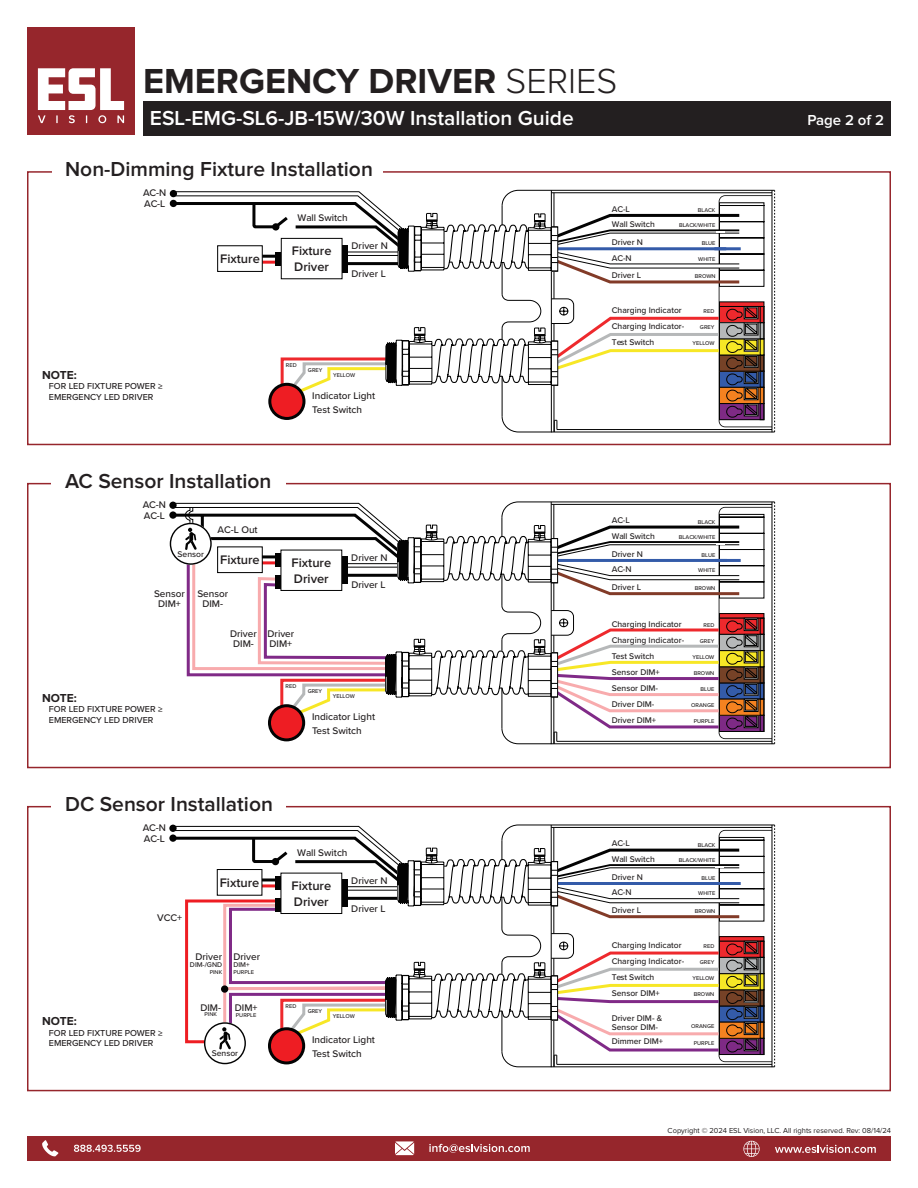
<style>
.page{position:relative;width:918px;height:1188px;background:#fff}
.page>*{position:absolute;margin:0;border:0;box-sizing:border-box;transform-origin:0 0}
.t1{font:700 36px "Proxima Nova";color:#231f20}
.subhead_left_14pt{font:600 21px "Proxima Nova";color:#231f20}
.t2{font:600 21px "Proxima Nova";color:#fff}
.t3{font:600 15px "Proxima Nova";color:#fff}
.t4{font:600 12.9px/15.5px "Proxima Nova";color:#231f20}
.caption_8pt{font:700 12px "Proxima Nova";color:#231f20}
.t5{font:500 10.05px/10.1px "Proxima Nova";color:#231f20}
.caption_8pt-2{font:500 9px/10.8px "Proxima Nova";color:#231f20}
.t6{font:500 8.55px/16px "Proxima Nova";color:#231f20}
.t7{font:7.5px "Proxima Nova";color:#231f20}
.t8{font:500 7.2px "Proxima Nova";color:#231f20}
.t9{font:500 5.7px "Proxima Nova";color:#231f20}
.s1{font-weight:300}
</style>
<div class="page">
<div style="left:27px;top:806px;width:864px;height:285px;border:2px solid #96262c"></div>
<div style="left:52px;top:795px;width:234px;height:24px;background:#fff"></div>
<div style="left:27px;top:483px;width:864px;height:285px;border:2px solid #96262c"></div>
<div style="left:52px;top:472px;width:234px;height:24px;background:#fff"></div>
<div style="left:27px;top:171px;width:864px;height:274px;border:2px solid #96262c"></div>
<div style="left:52px;top:160px;width:330px;height:25px;background:#fff"></div>
<svg style="left:170px;top:190px;width:605px;height:243px"></svg>
<svg style="left:170px;top:501px;width:605px;height:244px"></svg>
<svg style="left:170px;top:824px;width:605px;height:244px"></svg>
<div style="left:27px;top:1136px;width:864px;height:25px;background:#96262c"></div>
<div style="left:143px;top:101px;width:748px;height:35px;background:#231f20"></div>
<svg style="left:27px;top:27px;width:108px;height:108px"></svg>
<svg style="left:42px;top:1140px;width:16px;height:16px"></svg>
<svg style="left:74px;top:1145px;width:67px;height:7px"></svg>
<svg style="left:395px;top:1141px;width:19px;height:14px"></svg>
<svg style="left:429px;top:1144px;width:101px;height:9px"></svg>
<svg style="left:743px;top:1141px;width:17px;height:16px"></svg>
<svg style="left:775px;top:1145px;width:101px;height:8px"></svg>
<h1 class="t1" style="left:143px;top:60px;width:476px">EMERGENCY DRIVER <span class="s1">SERIES</span></h1>
<h2 class="t2" style="left:150px;top:106px;width:425px">ESL-EMG-SL6-JB-15W/30W Installation Guide</h2>
<h3 class="t3" style="left:807px;top:112px;width:78px">Page 2 of 2</h3>
<p class="subhead_left_14pt" style="left:65px;top:158px;width:309px">Non-Dimming Fixture Installation</p>
<p class="t5" style="left:143px;top:187px;width:25px;line-height:11.1px">AC-N<br>AC-L</p>
<h3 class="t4" style="left:220px;top:251px;width:41px">Fixture</h3>
<p class="t5" style="left:298px;top:212px;width:52px">Wall Switch</p>
<h3 class="t4" style="left:292px;top:244px;width:41px">Fixture<br>Driver</h3>
<p class="t5" style="left:352px;top:241px;width:38px">Driver N</p>
<p class="t5" style="left:352px;top:268px;width:36px">Driver L</p>
<p class="caption_8pt" style="left:42px;top:368px;width:36px">NOTE:</p>
<p class="caption_8pt-2" style="left:49px;top:381px;width:115px">FOR LED FIXTURE POWER ≥<br>EMERGENCY LED DRIVER</p>
<p class="t9" style="left:286px;top:361px;width:12px">RED</p>
<p class="t9" style="left:308px;top:366px;width:16px">GREY</p>
<p class="t9" style="left:333px;top:370px;width:24px">YELLOW</p>
<p class="t5" style="left:312px;top:388px;width:65px;line-height:13.8px">Indicator Light<br>Test Switch</p>
<p class="subhead_left_14pt" style="left:65px;top:469px;width:208px">AC Sensor Installation</p>
<p class="t5" style="left:143px;top:498px;width:25px;line-height:11.1px">AC-N<br>AC-L</p>
<p class="t6" style="left:178px;top:546px;width:28px">Sensor</p>
<p class="t5" style="left:218px;top:524px;width:42px">AC-L Out</p>
<h3 class="t4" style="left:220px;top:552px;width:41px">Fixture</h3>
<p class="t5" style="left:154px;top:588px;width:32px;text-align:center">Sensor<br>DIM+</p>
<p class="t5" style="left:197px;top:588px;width:32px;text-align:center">Sensor<br>DIM-</p>
<h3 class="t4" style="left:292px;top:555px;width:41px">Fixture<br>Driver</h3>
<p class="t5" style="left:351px;top:552px;width:38px">Driver N</p>
<p class="t5" style="left:351px;top:580px;width:36px">Driver L</p>
<p class="caption_8pt" style="left:42px;top:691px;width:36px">NOTE:</p>
<p class="caption_8pt-2" style="left:49px;top:704px;width:115px">FOR LED FIXTURE POWER ≥<br>EMERGENCY LED DRIVER</p>
<p class="t5" style="left:230px;top:628px;width:28px">Driver<br>DIM-</p>
<p class="t5" style="left:268px;top:628px;width:28px">Driver<br>DIM+</p>
<p class="t9" style="left:286px;top:682px;width:12px">RED</p>
<p class="t9" style="left:308px;top:687px;width:16px">GREY</p>
<p class="t9" style="left:333px;top:692px;width:24px">YELLOW</p>
<p class="t5" style="left:312px;top:710px;width:65px;line-height:13.8px">Indicator Light<br>Test Switch</p>
<p class="subhead_left_14pt" style="left:65px;top:792px;width:209px">DC Sensor Installation</p>
<p class="t5" style="left:143px;top:822px;width:25px">AC-N</p>
<p class="t5" style="left:144px;top:833px;width:23px">AC-L</p>
<p class="t5" style="left:157px;top:912px;width:27px">VCC+</p>
<h3 class="t4" style="left:220px;top:875px;width:41px">Fixture</h3>
<p class="t5" style="left:297px;top:847px;width:52px">Wall Switch</p>
<h3 class="t4" style="left:292px;top:879px;width:41px">Fixture<br>Driver</h3>
<p class="t5" style="left:351px;top:875px;width:38px">Driver N</p>
<p class="t5" style="left:351px;top:903px;width:36px">Driver L</p>
<p class="caption_8pt" style="left:42px;top:1014px;width:36px">NOTE:</p>
<p class="caption_8pt-2" style="left:49px;top:1027px;width:115px">FOR LED FIXTURE POWER ≥<br>EMERGENCY LED DRIVER</p>
<p class="t5" style="left:196px;top:952px;width:28px">Driver</p>
<p class="t8" style="left:190px;top:960px;width:34px">DIM-/GND</p>
<p class="t5" style="left:233px;top:952px;width:28px">Driver</p>
<p class="t8" style="left:233px;top:960px;width:18px">DIM+</p>
<p class="t9" style="left:210px;top:968px;width:14px">PINK</p>
<p class="t9" style="left:233px;top:968px;width:22px">PURPLE</p>
<p class="t5" style="left:200px;top:1002px;width:22px">DIM-</p>
<p class="t5" style="left:235px;top:1002px;width:24px">DIM+</p>
<p class="t9" style="left:205px;top:1010px;width:14px">PINK</p>
<p class="t9" style="left:236px;top:1011px;width:22px">PURPLE</p>
<p class="t9" style="left:286px;top:1002px;width:12px">RED</p>
<p class="t9" style="left:308px;top:1007px;width:16px">GREY</p>
<p class="t9" style="left:333px;top:1012px;width:24px">YELLOW</p>
<p class="t5" style="left:312px;top:1035px;width:65px">Indicator Light</p>
<p class="t6" style="left:212px;top:1045px;width:28px">Sensor</p>
<p class="t5" style="left:312px;top:1048px;width:51px">Test Switch</p>
<p class="t6" style="left:612px;top:201px;width:20px">AC-L</p>
<p class="t6" style="left:612px;top:234px;width:33px">Driver N<br>AC-N</p>
<p class="t6" style="left:612px;top:267px;width:31px">Driver L</p>
<p class="t6" style="left:612px;top:216px;width:45px">Wall Switch</p>
<p class="t9" style="left:698px;top:206px;width:19px">BLACK</p>
<p class="t9" style="left:702px;top:239px;width:15px">BLUE</p>
<p class="t9" style="left:698px;top:255px;width:19px">WHITE</p>
<p class="t9" style="left:695px;top:272px;width:22px">BROWN</p>
<p class="t9" style="left:679px;top:221px;width:38px">BLACK/WHITE</p>
<p class="t6" style="left:612px;top:302px;width:74px">Charging Indicator<br>Charging Indicator-<br>Test Switch</p>
<p class="t9" style="left:704px;top:307px;width:12px">RED</p>
<p class="t9" style="left:700px;top:323px;width:16px">GREY</p>
<p class="t9" style="left:693px;top:339px;width:23px">YELLOW</p>
<p class="t6" style="left:612px;top:512px;width:20px">AC-L</p>
<p class="t6" style="left:612px;top:546px;width:33px">Driver N<br>AC-N</p>
<p class="t6" style="left:612px;top:579px;width:31px">Driver L</p>
<p class="t6" style="left:612px;top:528px;width:45px">Wall Switch</p>
<p class="t9" style="left:698px;top:517px;width:19px">BLACK</p>
<p class="t9" style="left:702px;top:551px;width:15px">BLUE</p>
<p class="t9" style="left:698px;top:566px;width:19px">WHITE</p>
<p class="t9" style="left:695px;top:584px;width:22px">BROWN</p>
<p class="t9" style="left:679px;top:533px;width:38px">BLACK/WHITE</p>
<p class="t6" style="left:612px;top:615px;width:74px">Charging Indicator<br>Charging Indicator-<br>Test Switch<br>Sensor DIM+<br>Sensor DIM-<br>Driver DIM-<br>Driver DIM+</p>
<p class="t9" style="left:704px;top:621px;width:12px">RED</p>
<p class="t9" style="left:700px;top:636px;width:16px">GREY</p>
<p class="t9" style="left:692px;top:653px;width:23px">YELLOW</p>
<p class="t9" style="left:694px;top:669px;width:22px">BROWN</p>
<p class="t9" style="left:701px;top:685px;width:15px">BLUE</p>
<p class="t9" style="left:691px;top:701px;width:25px">ORANGE</p>
<p class="t9" style="left:694px;top:717px;width:22px">PURPLE</p>
<p class="t6" style="left:612px;top:835px;width:20px">AC-L</p>
<p class="t6" style="left:612px;top:869px;width:33px">Driver N<br>AC-N</p>
<p class="t6" style="left:612px;top:902px;width:31px">Driver L</p>
<p class="t6" style="left:612px;top:851px;width:45px">Wall Switch</p>
<p class="t9" style="left:698px;top:840px;width:19px">BLACK</p>
<p class="t9" style="left:702px;top:874px;width:15px">BLUE</p>
<p class="t9" style="left:698px;top:889px;width:19px">WHITE</p>
<p class="t9" style="left:695px;top:907px;width:22px">BROWN</p>
<p class="t9" style="left:679px;top:856px;width:38px">BLACK/WHITE</p>
<p class="t6" style="left:612px;top:937px;width:74px">Charging Indicator<br>Charging Indicator-<br>Test Switch<br>Sensor DIM+</p>
<p class="t6" style="left:612px;top:1014px;width:52px;line-height:8.6px">Driver DIM- &amp;<br>Sensor DIM-</p>
<p class="t6" style="left:612px;top:1033px;width:53px">Dimmer DIM+</p>
<p class="t9" style="left:704px;top:942px;width:12px">RED</p>
<p class="t9" style="left:700px;top:958px;width:16px">GREY</p>
<p class="t9" style="left:692px;top:974px;width:23px">YELLOW</p>
<p class="t9" style="left:694px;top:990px;width:22px">BROWN</p>
<p class="t9" style="left:691px;top:1022px;width:25px">ORANGE</p>
<p class="t9" style="left:694px;top:1038px;width:22px">PURPLE</p>
<p class="t7" style="left:668px;top:1126px;width:225px">Copyright © 2024 ESL Vision, LLC. All rights reserved. Rev: 08/14/24</p>
</div>
